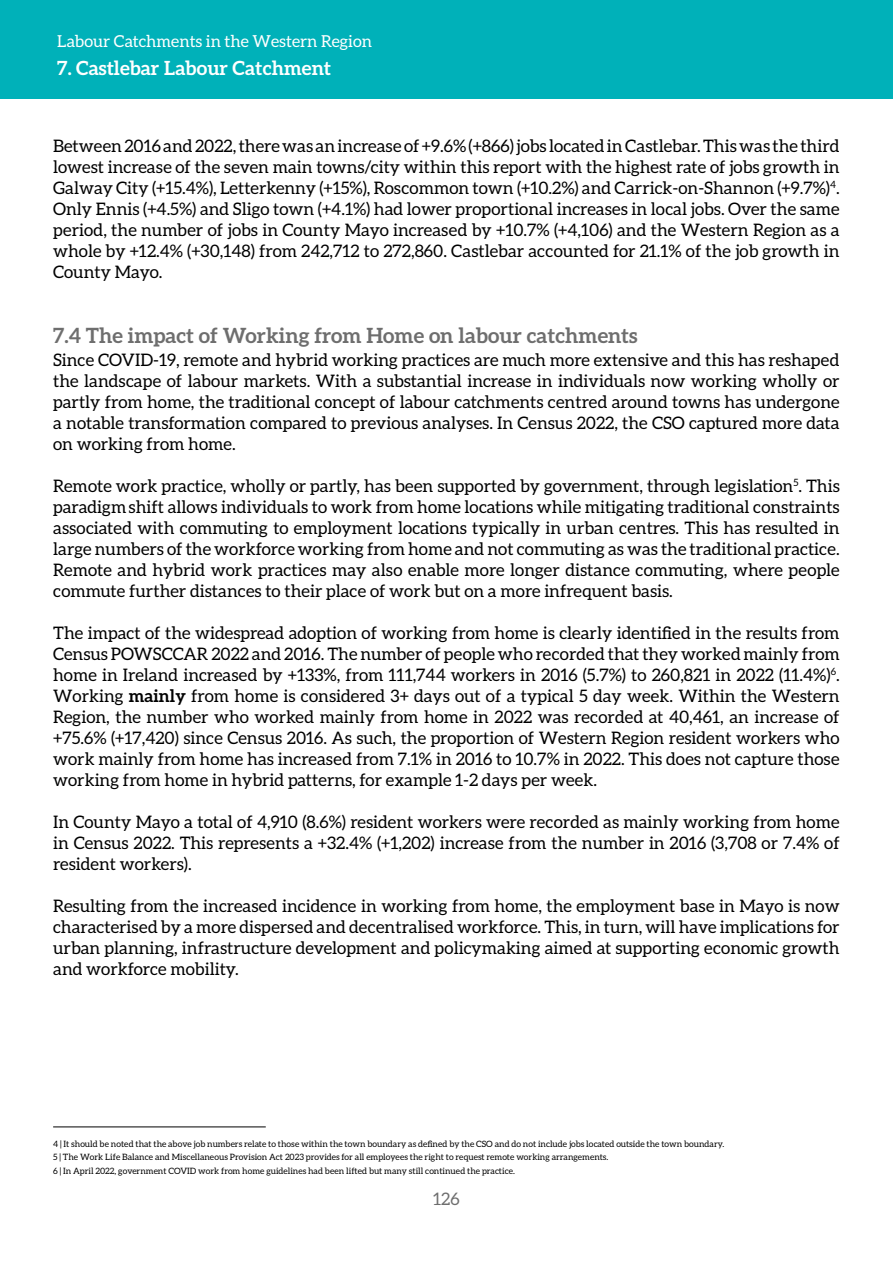
<style>
.page{position:relative;width:893px;height:1263px;background:#fff}
.page>*{position:absolute;margin:0;border:0;box-sizing:border-box;transform-origin:0 0}
.t1{font:700 21px "Aleo";color:#6e6e6e}
.t2{font:700 19.5px "Aleo";color:#fff}
.t3{font:17.25px/21px "Aleo";color:#000;text-align:justify}
.t4{font:17.25px "Aleo";color:#6e6e6e}
.t5{font:16.5px "Aleo";color:#fff}
.t6{font:8.7px/13.5px "Aleo";color:#000}
.s1{font-weight:700}
</style>
<div class="page">
<div style="left:0;top:0;width:893px;height:99px;background:#00b1b9"></div>
<hr style="left:53px;top:1127px;width:213px;height:1px;background:#010000">
<p class="t5" style="left:57px;top:32px;width:316px">Labour Catchments in the Western Region</p>
<p class="t2" style="left:57px;top:57px;width:275px">7. Castlebar Labour Catchment</p>
<p class="t3" style="left:53px;top:135px;width:788px">Between 2016 and 2022, there was an increase of +9.6% (+866) jobs located in Castlebar. This was the third lowest increase of the seven main towns/city within this report with the highest rate of jobs growth in Galway City (+15.4%), Letterkenny (+15%), Roscommon town (+10.2%) and Carrick-on-Shannon (+9.7%)<sup>4</sup>.<br>Only Ennis (+4.5%) and Sligo town (+4.1%) had lower proportional increases in local jobs. Over the same period, the number of jobs in County Mayo increased by +10.7% (+4,106) and the Western Region as a whole by +12.4% (+30,148) from 242,712 to 272,860. Castlebar accounted for 21.1% of the job growth in County Mayo.</p>
<p class="t1" style="left:53px;top:323px;width:586px">7.4 The impact of Working from Home on labour catchments</p>
<p class="t3" style="left:53px;top:349px;width:788px">Since COVID-19, remote and hybrid working practices are much more extensive and this has reshaped the landscape of labour markets. With a substantial increase in individuals now working wholly or partly from home, the traditional concept of labour catchments centred around towns has undergone a notable transformation compared to previous analyses. In Census 2022, the CSO captured more data on working from home.</p>
<p class="t3" style="left:53px;top:475px;width:788px">Remote work practice, wholly or partly, has been supported by government, through legislation<sup>5</sup>. This paradigmshift allows individuals to work from home locations while mitigating traditional constraints associated with commuting to employment locations typically in urban centres. This has resulted in large numbers of the workforce working from home and not commuting as was the traditional practice.<br>Remote and hybrid work practices may also enable more longer distance commuting, where people commute further distances to their place of work but on a more infrequent basis.</p>
<p class="t3" style="left:53px;top:622px;width:788px">The impact of the widespread adoption of working from home is clearly identified in the results from Census POWSCCAR 2022 and 2016. The number of people who recorded that they worked mainly from home in Ireland increased by +133%, from 111,744 workers in 2016 (5.7%) to 260,821 in 2022 (11.4%)<sup>6</sup>.<br>Working <span class="s1">mainly</span> from home is considered 3+ days out of a typical 5 day week. Within the Western Region, the number who worked mainly from home in 2022 was recorded at 40,461, an increase of +75.6% (+17,420) since Census 2016. As such, the proportion of Western Region resident workers who work mainly from home has increased from 7.1% in 2016 to 10.7% in 2022. This does not capture those working from home in hybrid patterns, for example 1-2 days per week.</p>
<p class="t3" style="left:53px;top:811px;width:788px">In County Mayo a total of 4,910 (8.6%) resident workers were recorded as mainly working from home in Census 2022. This represents a +32.4% (+1,202) increase from the number in 2016 (3,708 or 7.4% of resident workers).</p>
<p class="t3" style="left:53px;top:895px;width:788px">Resulting from the increased incidence in working from home, the employment base in Mayo is now characterised by a more dispersed and decentralised workforce. This, in turn, will have implications for urban planning, infrastructure development and policymaking aimed at supporting economic growth and workforce mobility.</p>
<p class="t6" style="left:53px;top:1136px;width:673px">4 | It should be noted that the above job numbers relate to those within the town boundary as defined by the CSO and do not include jobs located outside the town boundary.<br>5 | The Work Life Balance and Miscellaneous Provision Act 2023 provides for all employees the right to request remote working arrangements.<br>6 | In April 2022, government COVID work from home guidelines had been lifted but many still continued the practice.</p>
<p class="t4" style="left:433px;top:1189px;width:28px">126</p>
</div>
